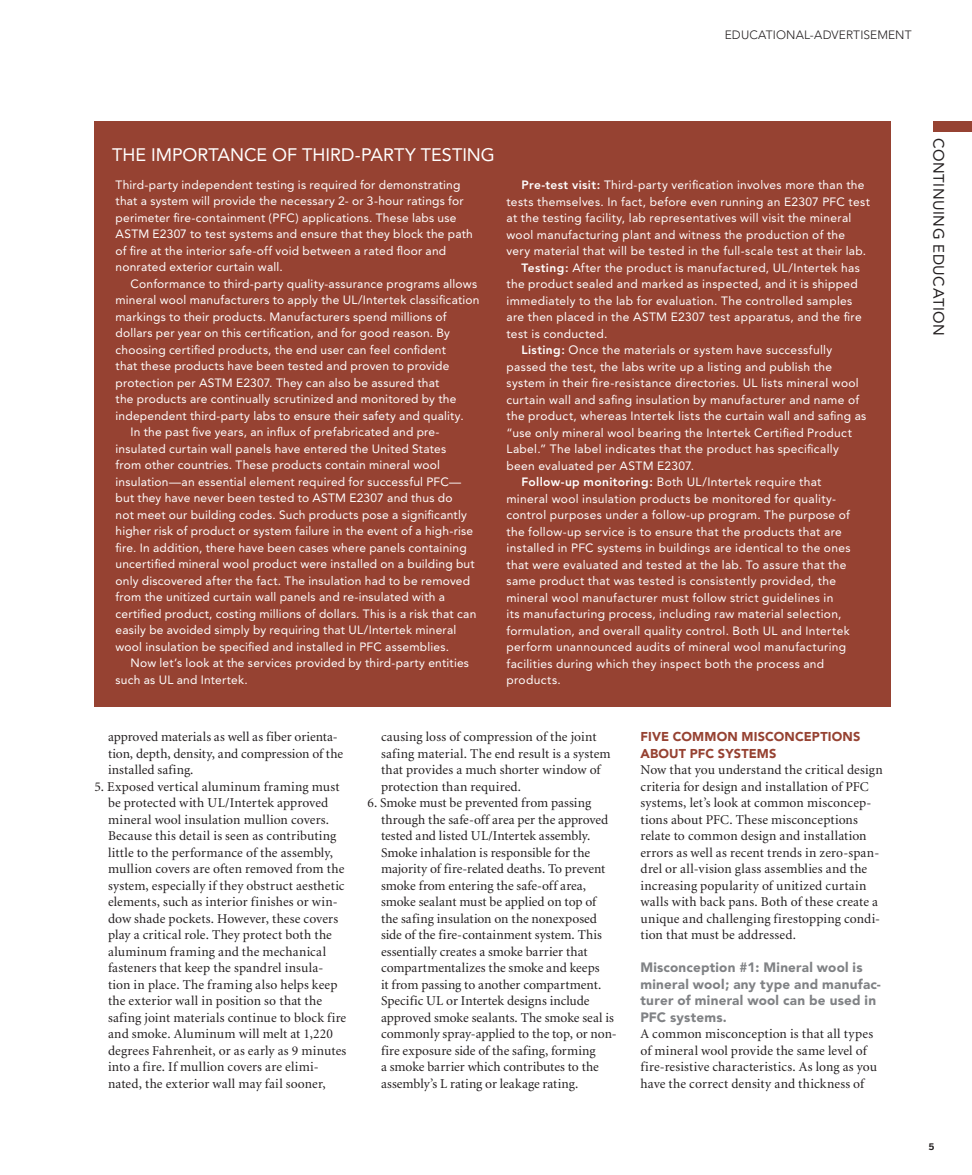
<style>
.page{position:relative;width:972px;height:1175px;background:#fff}
.page>*{position:absolute;margin:0;border:0;box-sizing:border-box;transform-origin:0 0}
.t1{font:18px "Avenir";color:#fff}
.t2{font:15px "Avenir";letter-spacing:.035em;color:#231f20}
.t3{font:13.5px/16.5px "Minion";letter-spacing:.005em;color:#231f20}
.t4{font:900 13.5px/16.5px "Avenir";letter-spacing:.015em;color:#808285}
.t5{font:900 12.75px/16.5px "Avenir";letter-spacing:.01em;color:#964232}
.t6{font:12px/16.5px "Avenir";letter-spacing:.02em;color:#fff}
.t7{font:300 12px "Avenir";letter-spacing:.015em;color:#231f20}
.t8{font:700 9px "Benton Sans";color:#231f20}
.s1{font-weight:800}
</style>
<div class="page">
<div style="left:933px;top:122px;width:39px;height:10px;background:#964232"></div>
<div style="left:94px;top:122px;width:797px;height:584px;background:#964232"></div>
<p class="t7" style="left:725px;top:28px;width:188px">EDUCATIONAL-ADVERTISEMENT</p>
<h1 class="t1" style="left:112px;top:144px;width:384px">THE IMPORTANCE OF THIRD-PARTY TESTING</h1>
<p class="t6" style="left:116px;top:176px;width:359px">Third-party independent testing is required for demonstrating that a system will provide the necessary 2- or 3-hour ratings for perimeter fire-containment (PFC) applications. These labs use ASTM E2307 to test systems and ensure that they block the path of fire at the interior safe-off void between a rated floor and nonrated exterior curtain wall.</p>
<p class="t6" style="left:131px;top:275px;width:348px">Conformance to third-party quality-assurance programs allows</p>
<p class="t6" style="left:116px;top:292px;width:366px">mineral wool manufacturers to apply the UL/Intertek classification</p>
<p class="t6" style="left:116px;top:308px;width:333px">markings to their products. Manufacturers spend millions of</p>
<p class="t6" style="left:116px;top:325px;width:336px">dollars per year on this certification, and for good reason. By</p>
<p class="t6" style="left:116px;top:341px;width:332px">choosing certified products, the end user can feel confident</p>
<p class="t6" style="left:116px;top:358px;width:335px">that these products have been tested and proven to provide</p>
<p class="t6" style="left:116px;top:374px;width:325px">protection per ASTM E2307. They can also be assured that</p>
<p class="t6" style="left:116px;top:391px;width:342px">the products are continually scrutinized and monitored by the</p>
<p class="t6" style="left:116px;top:407px;width:350px">independent third-party labs to ensure their safety and quality.</p>
<p class="t6" style="left:131px;top:424px;width:311px">In the past five years, an influx of prefabricated and pre-</p>
<p class="t6" style="left:116px;top:440px;width:332px">insulated curtain wall panels have entered the United States</p>
<p class="t6" style="left:116px;top:457px;width:326px">from other countries. These products contain mineral wool</p>
<p class="t6" style="left:116px;top:473px;width:347px">insulation—an essential element required for successful PFC—</p>
<p class="t6" style="left:116px;top:490px;width:339px">but they have never been tested to ASTM E2307 and thus do</p>
<p class="t6" style="left:116px;top:506px;width:353px">not meet our building codes. Such products pose a significantly</p>
<p class="t6" style="left:116px;top:523px;width:359px">higher risk of product or system failure in the event of a high-rise</p>
<p class="t6" style="left:116px;top:539px;width:353px">fire. In addition, there have been cases where panels containing</p>
<p class="t6" style="left:116px;top:556px;width:361px">uncertified mineral wool product were installed on a building but</p>
<p class="t6" style="left:116px;top:572px;width:356px">only discovered after the fact. The insulation had to be removed</p>
<p class="t6" style="left:116px;top:589px;width:331px">from the unitized curtain wall panels and re-insulated with a</p>
<p class="t6" style="left:116px;top:605px;width:362px">certified product, costing millions of dollars. This is a risk that can</p>
<p class="t6" style="left:116px;top:622px;width:342px">easily be avoided simply by requiring that UL/Intertek mineral</p>
<p class="t6" style="left:116px;top:638px;width:335px">wool insulation be specified and installed in PFC assemblies.</p>
<p class="t6" style="left:131px;top:655px;width:340px">Now let’s look at the services provided by third-party entities</p>
<p class="t6" style="left:116px;top:671px;width:134px">such as UL and Intertek.</p>
<p class="t6" style="left:521px;top:177px;width:345px"><span class="s1">Pre-test visit:</span> Third-party verification involves more than the</p>
<p class="t6" style="left:506px;top:193px;width:365px">tests themselves. In fact, before even running an E2307 PFC test</p>
<p class="t6" style="left:506px;top:210px;width:346px">at the testing facility, lab representatives will visit the mineral</p>
<p class="t6" style="left:506px;top:226px;width:340px">wool manufacturing plant and witness the production of the</p>
<p class="t6" style="left:506px;top:243px;width:361px">very material that will be tested in the full-scale test at their lab.</p>
<p class="t6" style="left:521px;top:259px;width:340px"><span class="s1">Testing:</span> After the product is manufactured, UL/Intertek has</p>
<p class="t6" style="left:506px;top:276px;width:353px">the product sealed and marked as inspected, and it is shipped</p>
<p class="t6" style="left:506px;top:292px;width:347px">immediately to the lab for evaluation. The controlled samples</p>
<p class="t6" style="left:506px;top:309px;width:357px">are then placed in the ASTM E2307 test apparatus, and the fire</p>
<p class="t6" style="left:506px;top:325px;width:102px">test is conducted.</p>
<p class="t6" style="left:521px;top:342px;width:312px"><span class="s1">Listing:</span> Once the materials or system have successfully</p>
<p class="t6" style="left:506px;top:358px;width:327px">passed the test, the labs write up a listing and publish the</p>
<p class="t6" style="left:506px;top:375px;width:354px">system in their fire-resistance directories. UL lists mineral wool</p>
<p class="t6" style="left:506px;top:391px;width:354px">curtain wall and safing insulation by manufacturer and name of</p>
<p class="t6" style="left:506px;top:408px;width:361px">the product, whereas Intertek lists the curtain wall and safing as</p>
<p class="t6" style="left:506px;top:424px;width:347px">“use only mineral wool bearing the Intertek Certified Product</p>
<p class="t6" style="left:506px;top:441px;width:334px">Label.” The label indicates that the product has specifically</p>
<p class="t6" style="left:506px;top:457px;width:189px">been evaluated per ASTM E2307.</p>
<p class="t6" style="left:521px;top:474px;width:302px"><span class="s1">Follow-up monitoring:</span> Both UL/Intertek require that</p>
<p class="t6" style="left:506px;top:490px;width:331px">mineral wool insulation products be monitored for quality-</p>
<p class="t6" style="left:506px;top:507px;width:345px">control purposes under a follow-up program. The purpose of</p>
<p class="t6" style="left:506px;top:523px;width:337px">the follow-up service is to ensure that the products that are</p>
<p class="t6" style="left:506px;top:540px;width:346px">installed in PFC systems in buildings are identical to the ones</p>
<p class="t6" style="left:506px;top:556px;width:341px">that were evaluated and tested at the lab. To assure that the</p>
<p class="t6" style="left:506px;top:573px;width:331px">same product that was tested is consistently provided, the</p>
<p class="t6" style="left:506px;top:589px;width:329px">mineral wool manufacturer must follow strict guidelines in</p>
<p class="t6" style="left:506px;top:606px;width:337px">its manufacturing process, including raw material selection,</p>
<p class="t6" style="left:506px;top:622px;width:345px">formulation, and overall quality control. Both UL and Intertek</p>
<p class="t6" style="left:506px;top:639px;width:341px">perform unannounced audits of mineral wool manufacturing</p>
<p class="t6" style="left:506px;top:655px;width:319px">facilities during which they inspect both the process and</p>
<p class="t6" style="left:506px;top:672px;width:56px">products.</p>
<p class="t3" style="left:108px;top:729px;width:237px">approved materials as well as fiber orienta&shy;tion, depth, density, and compression of the installed safing.</p>
<p class="t3" style="left:108px;top:778px;width:240px;text-indent:-14px">5. Exposed vertical aluminum framing must be protected with UL/Intertek approved mineral wool insulation mullion covers.<br>Because this detail is seen as contributing little to the performance of the assembly, mullion covers are often removed from the system, especially if they obstruct aesthetic elements, such as interior finishes or win&shy;dow shade pockets. However, these covers play a critical role. They protect both the aluminum framing and the mechanical fasteners that keep the spandrel insula&shy;tion in place. The framing also helps keep the exterior wall in position so that the safing joint materials continue to block fire and smoke. Aluminum will melt at 1,220 degrees Fahrenheit, or as early as 9 minutes into a fire. If mullion covers are elimi&shy;nated, the exterior wall may fail sooner,</p>
<p class="t3" style="left:381px;top:729px;width:231px">causing loss of compression of the joint safing material. The end result is a system that provides a much shorter window of protection than required.</p>
<p class="t3" style="left:381px;top:795px;width:237px;text-indent:-14px">6. Smoke must be prevented from passing through the safe-off area per the approved tested and listed UL/Intertek assembly.<br>Smoke inhalation is responsible for the majority of fire-related deaths. To prevent smoke from entering the safe-off area, smoke sealant must be applied on top of the safing insulation on the nonexposed side of the fire-containment system. This essentially creates a smoke barrier that compartmentalizes the smoke and keeps<br>it from passing to another compartment.<br>Specific UL or Intertek designs include approved smoke sealants. The smoke seal is commonly spray-applied to the top, or non&shy;fire exposure side of the safing, forming<br>a smoke barrier which contributes to the assembly’s L rating or leakage rating.</p>
<p class="t5" style="left:640px;top:728px;width:221px">FIVE COMMON MISCONCEPTIONS<br>ABOUT PFC SYSTEMS</p>
<p class="t3" style="left:640px;top:762px;width:244px">Now that you understand the critical design criteria for design and installation of PFC systems, let’s look at common misconcep&shy;tions about PFC. These misconceptions relate to common design and installation errors as well as recent trends in zero-span&shy;drel or all-vision glass assemblies and the increasing popularity of unitized curtain walls with back pans. Both of these create a unique and challenging firestopping condi&shy;tion that must be addressed.</p>
<p class="t4" style="left:640px;top:959px;width:242px">Misconception #1: Mineral wool is mineral wool; any type and manufac&shy;turer of mineral wool can be used in<br>PFC systems.</p>
<p class="t3" style="left:640px;top:1026px;width:238px">A common misconception is that all types of mineral wool provide the same level of fire-resistive characteristics. As long as you have the correct density and thickness of</p>
<p class="t2" style="left:947px;top:138px;width:199px;rotate:90deg">CONTINUING EDUCATION</p>
<p class="t8" style="left:929px;top:1141px;width:7px">5</p>
</div>
